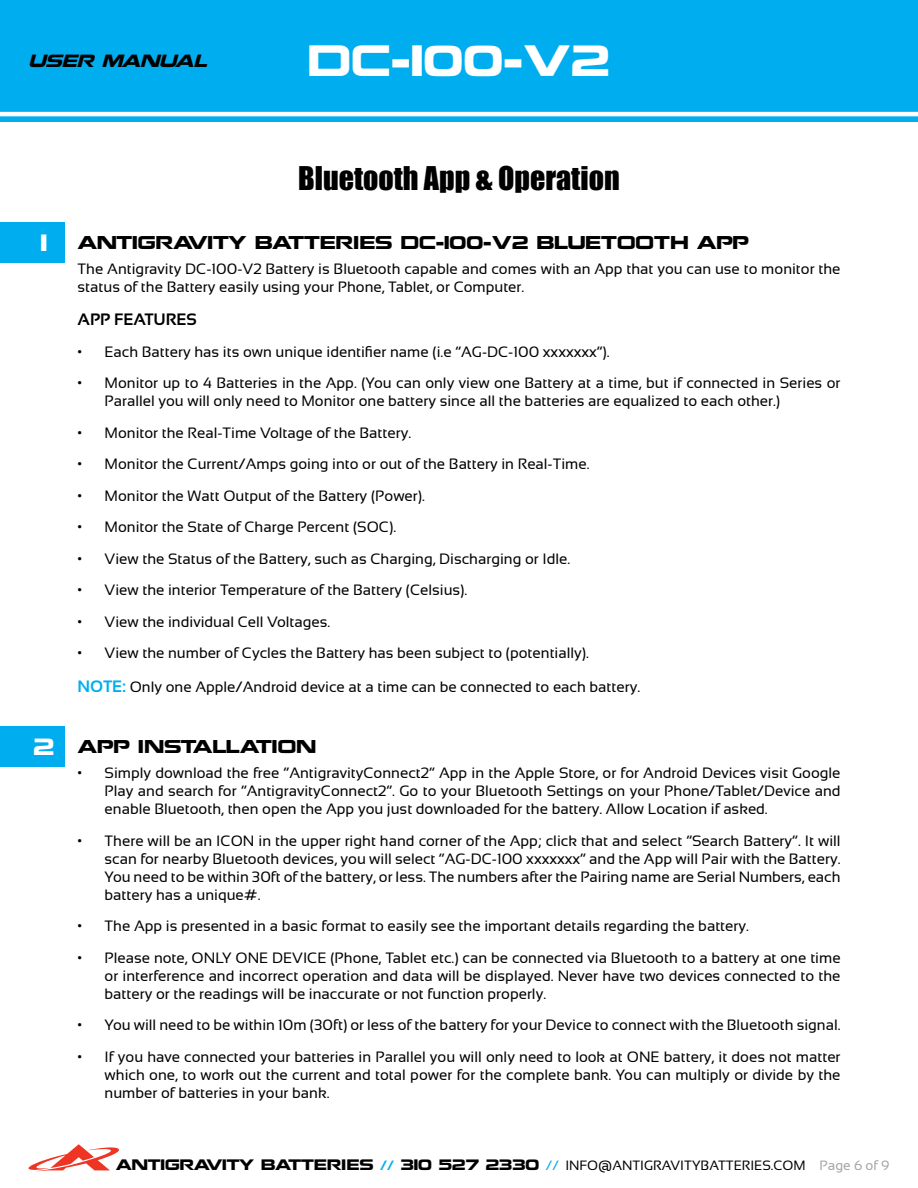
<style>
.page{position:relative;width:918px;height:1188px;background:#fff}
.page>*{position:absolute;margin:0;border:0;box-sizing:border-box;transform-origin:0 0}
.t1{font:39px "Nokia Kokia";color:#fff}
.t2{font:30px "Impact";color:#000}
.t3{font:21px "Nokia Kokia";color:#fff}
.t4{font:16.5px "Nokia Kokia";letter-spacing:-.01em;color:#000}
.t5{font:700 16.5px "Sansation";color:#000}
.t6{font:italic 15.75px "Nokia Kokia";color:#000}
.t7{font:15px/18px "Sansation";color:#000;text-align:justify}
.t8{font:13.5px "Nokia Kokia";letter-spacing:-.01em;color:#000}
.s1{font-weight:700;font-size:16.5px;color:#00aeef}
.s2{font-family:"Sansation";font-weight:700;color:#00aeef}
.s3{font-family:"Sansation";color:#00aeef}
.s4{font-family:"Sansation"}
.s5{font-family:"Sansation";color:#a3a5a8}
</style>
<div class="page">
<div style="left:0;top:0;width:918px;height:122px;background:#00aeef"></div>
<hr style="left:0;top:112px;width:918px;height:4px;background:#fff">
<svg style="left:28px;top:1144px;width:91px;height:27px"></svg>
<div style="left:0;top:223px;width:64px;height:40px;background:#00aeef"></div>
<div style="left:0;top:727px;width:64px;height:40px;background:#00aeef"></div>
<p class="t6" style="left:28px;top:51px;width:185px">USER MANUAL</p>
<h1 class="t1" style="left:308px;top:37px;width:304px">DC-100-V2</h1>
<h2 class="t2" style="left:298px;top:155px;width:323px">Bluetooth App &amp; Operation</h2>
<h3 class="t3" style="left:40px;top:230px;width:8px">1</h3>
<p class="t4" style="left:78px;top:232px;width:673px">ANTIGRAVITY BATTERIES DC-100-V2 BLUETOOTH APP</p>
<p class="t7" style="left:78px;top:260px;width:764px">The Antigravity DC-100-V2 Battery is Bluetooth capable and comes with an App that you can use to monitor the status of the Battery easily using your Phone, Tablet, or Computer.</p>
<p class="t5" style="left:78px;top:311px;width:121px">APP FEATURES</p>
<p class="t7" style="left:78px;top:343px;width:534px">• Each Battery has its own unique identifier name (i.e “AG-DC-100 xxxxxxx”).</p>
<p class="t7" style="left:105px;top:374px;width:737px;text-indent:-27px">• Monitor up to 4 Batteries in the App. (You can only view one Battery at a time, but if connected in Series or<br>Parallel you will only need to Monitor one battery since all the batteries are equalized to each other.)</p>
<p class="t7" style="left:78px;top:424px;width:335px">• Monitor the Real-Time Voltage of the Battery.</p>
<p class="t7" style="left:78px;top:455px;width:513px">• Monitor the Current/Amps going into or out of the Battery in Real-Time.</p>
<p class="t7" style="left:78px;top:487px;width:349px">• Monitor the Watt Output of the Battery (Power).</p>
<p class="t7" style="left:78px;top:518px;width:320px">• Monitor the State of Charge Percent (SOC).</p>
<p class="t7" style="left:78px;top:550px;width:494px">• View the Status of the Battery, such as Charging, Discharging or Idle.</p>
<p class="t7" style="left:78px;top:581px;width:391px">• View the interior Temperature of the Battery (Celsius).</p>
<p class="t7" style="left:78px;top:613px;width:254px">• View the individual Cell Voltages.</p>
<p class="t7" style="left:78px;top:644px;width:513px">• View the number of Cycles the Battery has been subject to (potentially).</p>
<p class="t7" style="left:78px;top:678px;width:564px"><span class="s1">NOTE:</span> Only one Apple/Android device at a time can be connected to each battery.</p>
<h3 class="t3" style="left:33px;top:734px;width:22px">2</h3>
<p class="t4" style="left:78px;top:736px;width:240px">APP INSTALLATION</p>
<p class="t7" style="left:105px;top:764px;width:737px;text-indent:-27px">• Simply download the free “AntigravityConnect2” App in the Apple Store, or for Android Devices visit Google Play and search for “AntigravityConnect2”. Go to your Bluetooth Settings on your Phone/Tablet/Device and enable Bluetooth, then open the App you just downloaded for the battery. Allow Location if asked.</p>
<p class="t7" style="left:105px;top:831px;width:737px;text-indent:-27px">• There will be an ICON in the upper right hand corner of the App; click that and select “Search Battery”. It will scan for nearby Bluetooth devices, you will select “AG-DC-100 xxxxxxx” and the App will Pair with the Battery.<br>You need to be within 30ft of the battery, or less. The numbers after the Pairing name are Serial Numbers, each battery has a unique#.</p>
<p class="t7" style="left:78px;top:917px;width:673px">• The App is presented in a basic format to easily see the important details regarding the battery.</p>
<p class="t7" style="left:105px;top:948px;width:738px;text-indent:-27px">• Please note, ONLY ONE DEVICE (Phone, Tablet etc.) can be connected via Bluetooth to a battery at one time or interference and incorrect operation and data will be displayed. Never have two devices connected to the battery or the readings will be inaccurate or not function properly.</p>
<p class="t7" style="left:78px;top:1016px;width:765px">• You will need to be within 10m (30ft) or less of the battery for your Device to connect with the Bluetooth signal.</p>
<p class="t7" style="left:105px;top:1047px;width:738px;text-indent:-27px">• If you have connected your batteries in Parallel you will only need to look at ONE battery, it does not matter which one, to work out the current and total power for the complete bank. You can multiply or divide by the number of batteries in your bank.</p>
<p class="t8" style="left:116px;top:1156px;width:775px">ANTIGRAVITY BATTERIES <span class="s2">//</span> 310 527 2330 <span class="s3">//</span> <span class="s4">INFO@ANTIGRAVITYBATTERIES.COM</span> <span class="s5">Page 6 of 9</span></p>
</div>
